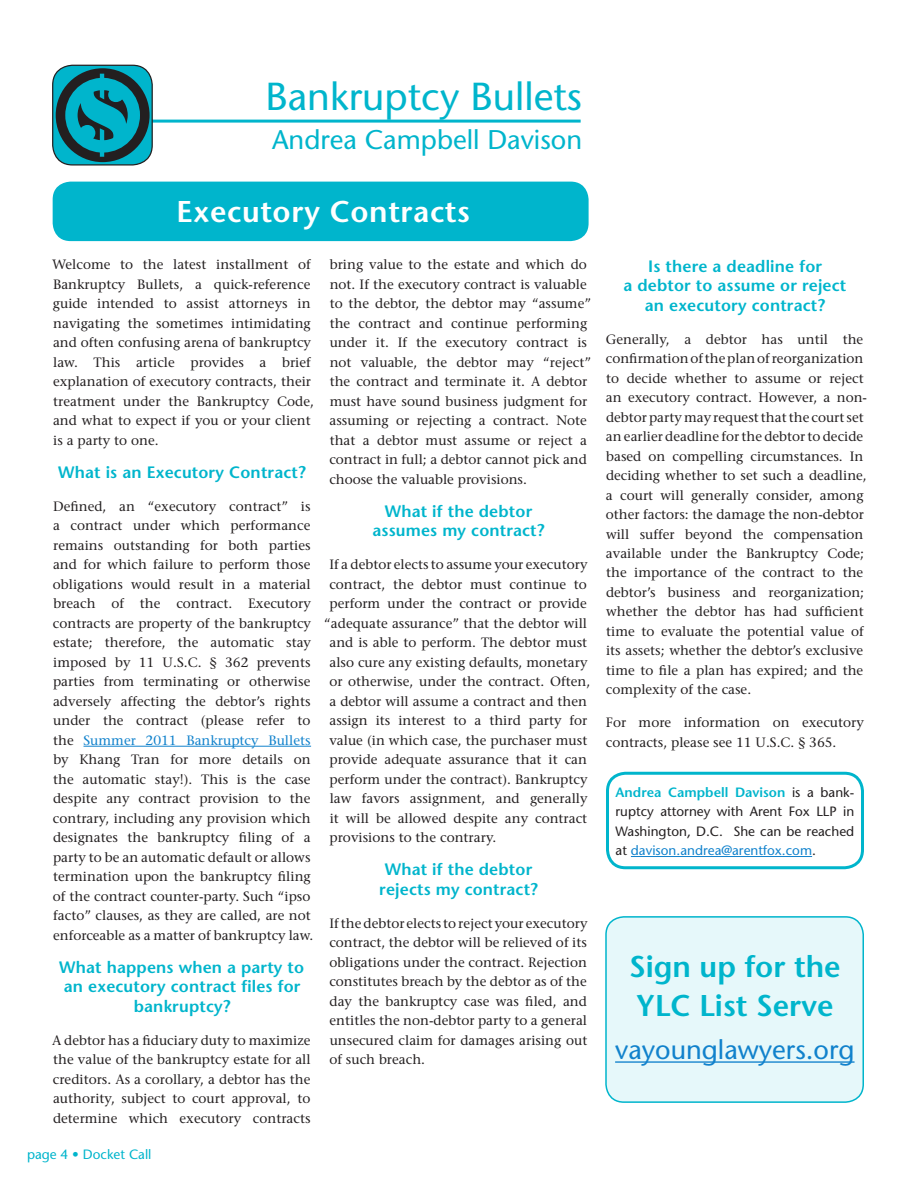
<style>
.page{position:relative;width:918px;height:1188px;background:#fff}
.page>*{position:absolute;margin:0;border:0;box-sizing:border-box;transform-origin:0 0}
.t1{font:500 39px "Stone Sans Std";color:#00b5cc}
.t2{font:600 30px/39px "Stone Sans Std";color:#00b5cc}
.t3{font:600 30px "Stone Sans Std";letter-spacing:.02em;color:#fff}
.t4{font:500 27px "Stone Sans Std";color:#00b5cc}
.t5{font:500 27px "Stone Sans Std";color:#1182cc}
.t6{font:600 16.5px/19.5px "Stone Sans Std";letter-spacing:.01em;color:#00b5cc;text-align:center}
.t7{font:500 13.5px/19.5px "Stone Serif Std";color:#231f20}
.t8{font:500 13.5px/19.5px "Stone Sans Std";color:#231f20;text-align:justify}
.t9{font:500 13.5px "Stone Sans Std";color:#00b5cc}
.s1{color:#1182cc}
.s2{font-weight:600;color:#00b5cc}
</style>
<div class="page">
<hr style="left:84px;top:746px;width:227px;height:1px;background:#1182cc">
<hr style="left:103px;top:120px;width:478px;height:3px;background:#00b5cc">
<div style="left:53px;top:182px;width:536px;height:59px;background:#00b5cc;border-radius:18px"></div>
<div style="left:53px;top:65px;width:99px;height:100px;background:#00b5cc;border-radius:20px"></div>
<svg style="left:56px;top:68px;width:94px;height:94px"></svg>
<div style="left:52px;top:65px;width:101px;height:101px;border:1px solid #231f20;border-radius:20px"></div>
<div style="left:606px;top:772px;width:258px;height:97px;border:3px solid #00b5cc;border-radius:18px"></div>
<hr style="left:631px;top:856px;width:181px;height:1px;background:#1182cc">
<div style="left:606px;top:917px;width:257px;height:185px;background:#e6f8fa;border-radius:18px"></div>
<div style="left:605px;top:916px;width:259px;height:187px;border:2px solid #00b5cc;border-radius:18px"></div>
<hr style="left:615px;top:1061px;width:240px;height:2px;background:#1182cc">
<h1 class="t1" style="left:265px;top:73px;width:318px">Bankruptcy Bullets</h1>
<h3 class="t4" style="left:272px;top:124px;width:312px">Andrea Campbell Davison</h3>
<h2 class="t3" style="left:177px;top:193px;width:295px">Executory Contracts</h2>
<p class="t7" style="left:52px;top:255px;width:263px">Welcome to the latest installment of Bankruptcy Bullets, a quick-reference guide intended to assist attorneys in navigating the sometimes intimidating and often confusing arena of bankruptcy law. This article provides a brief explanation of executory contracts, their treatment under the Bankruptcy Code, and what to expect if you or your client is a party to one.</p>
<p class="t6" style="left:58px;top:462px;width:249px">What is an Executory Contract?</p>
<p class="t7" style="left:53px;top:496px;width:262px">Defined, an “executory contract” is a contract under which performance remains outstanding for both parties and for which failure to perform those obligations would result in a material breach of the contract. Executory contracts are property of the bankruptcy estate; therefore, the automatic stay imposed by 11 U.S.C. § 362 prevents parties from terminating or otherwise adversely affecting the debtor’s rights under the contract (please refer to the <span class="s1">Summer 2011 Bankruptcy Bullets </span>by Khang Tran for more details on the automatic stay!). This is the case despite any contract provision to the contrary, including any provision which designates the bankruptcy filing of a party to be an automatic default or allows termination upon the bankruptcy filing of the contract counter-party. Such “ipso facto” clauses, as they are called, are not enforceable as a matter of bankruptcy law.</p>
<p class="t6" style="left:59px;top:957px;width:246px">What happens when a party to an executory contract files for bankruptcy?</p>
<p class="t7" style="left:52px;top:1030px;width:260px;text-align:justify">A debtor has a fiduciary duty to maximize the value of the bankruptcy estate for all creditors. As a corollary, a debtor has the authority, subject to court approval, to determine which executory contracts</p>
<p class="t9" style="left:27px;top:1146px;width:126px">page 4 • Docket Call</p>
<p class="t7" style="left:329px;top:255px;width:263px">bring value to the estate and which do not. If the executory contract is valuable to the debtor, the debtor may “assume” the contract and continue performing under it. If the executory contract is not valuable, the debtor may “reject” the contract and terminate it. A debtor must have sound business judgment for assuming or rejecting a contract. Note that a debtor must assume or reject a contract in full; a debtor cannot pick and choose the valuable provisions.</p>
<p class="t6" style="left:373px;top:501px;width:174px">What if the debtor assumes my contract?</p>
<p class="t7" style="left:330px;top:555px;width:260px">If a debtor elects to assume your executory</p>
<p class="t7" style="left:329px;top:574px;width:259px">contract, the debtor must continue to</p>
<p class="t7" style="left:330px;top:594px;width:259px">perform under the contract or provide</p>
<p class="t7" style="left:324px;top:613px;width:264px">“adequate assurance” that the debtor will</p>
<p class="t7" style="left:330px;top:633px;width:259px">and is able to perform. The debtor must</p>
<p class="t7" style="left:330px;top:652px;width:260px">also cure any existing defaults, monetary</p>
<p class="t7" style="left:329px;top:672px;width:263px">or otherwise, under the contract. Often,</p>
<p class="t7" style="left:330px;top:691px;width:259px">a debtor will assume a contract and then</p>
<p class="t7" style="left:330px;top:711px;width:259px">assign its interest to a third party for</p>
<p class="t7" style="left:329px;top:730px;width:259px">value (in which case, the purchaser must</p>
<p class="t7" style="left:330px;top:750px;width:259px">provide adequate assurance that it can</p>
<p class="t7" style="left:330px;top:769px;width:260px">perform under the contract). Bankruptcy</p>
<p class="t7" style="left:330px;top:789px;width:259px">law favors assignment, and generally</p>
<p class="t7" style="left:330px;top:808px;width:259px">it will be allowed despite any contract</p>
<p class="t7" style="left:330px;top:828px;width:168px">provisions to the contrary.</p>
<p class="t6" style="left:379px;top:860px;width:160px">What if the debtor rejects my contract?</p>
<p class="t7" style="left:329px;top:913px;width:260px;text-align:justify">If the debtor elects to reject your executory contract, the debtor will be relieved of its obligations under the contract. Rejection constitutes breach by the debtor as of the day the bankruptcy case was filed, and entitles the non-debtor party to a general unsecured claim for damages arising out of such breach.</p>
<p class="t6" style="left:623px;top:256px;width:224px">Is there a deadline for<br>a debtor to assume or reject an executory contract?</p>
<p class="t7" style="left:606px;top:329px;width:263px">Generally, a debtor has until the confirmation of the plan of reorganization to decide whether to assume or reject an executory contract. However, a non&shy;debtor party may request that the court set an earlier deadline for the debtor to decide based on compelling circumstances. In deciding whether to set such a deadline, a court will generally consider, among other factors: the damage the non-debtor will suffer beyond the compensation available under the Bankruptcy Code; the importance of the contract to the debtor’s business and reorganization; whether the debtor has had sufficient time to evaluate the potential value of its assets; whether the debtor’s exclusive time to file a plan has expired; and the complexity of the case.</p>
<p class="t7" style="left:606px;top:713px;width:260px">For more information on executory contracts, please see 11 U.S.C. § 365.</p>
<p class="t8" style="left:616px;top:782px;width:240px"><span class="s2">Andrea Campbell Davison</span> is a bank&shy;ruptcy attorney with Arent Fox LLP in Washington, D.C. She can be reached at <span class="s1">davison.andrea@arentfox.com</span>.</p>
<h2 class="t2" style="left:629px;top:947px;width:213px">Sign up for the<br>YLC List Serve</h2>
<h3 class="t5" style="left:615px;top:1034px;width:241px">vayounglawyers.org</h3>
</div>
